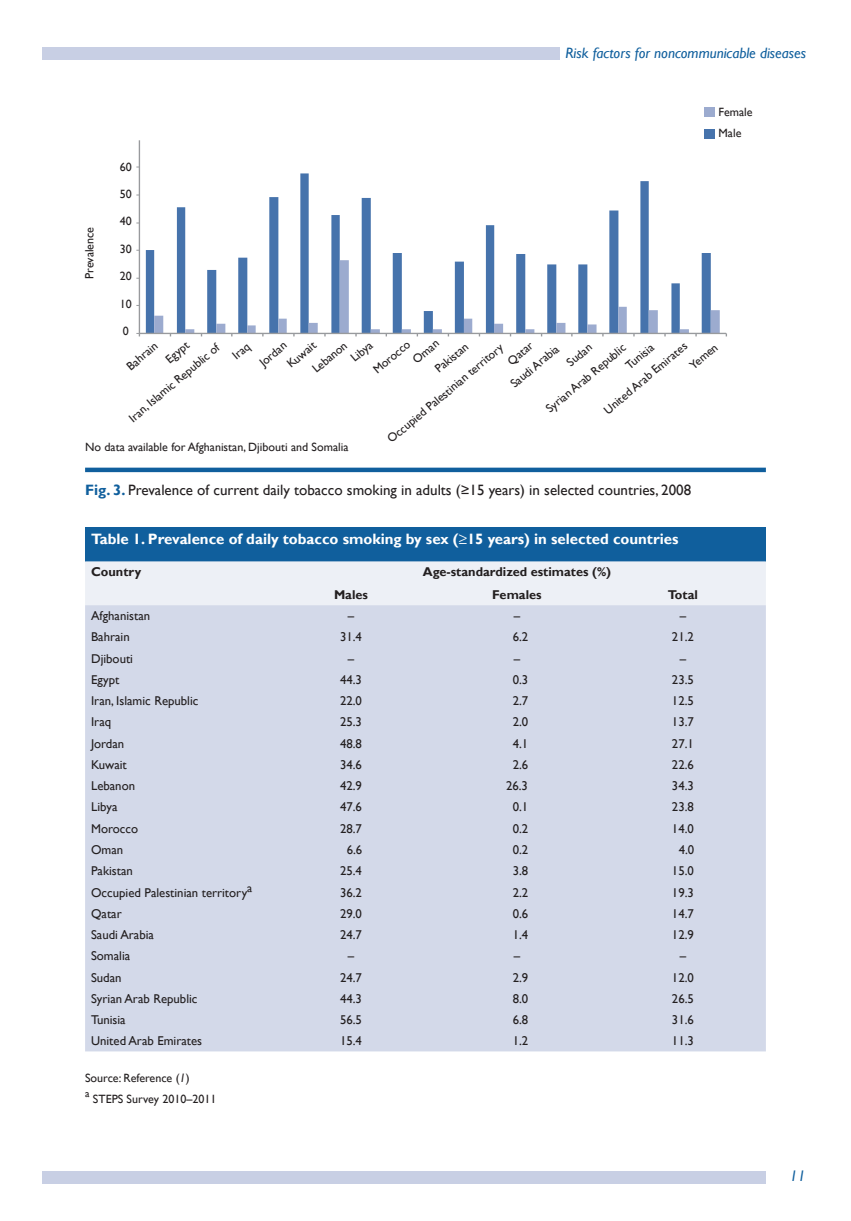
<style>
.page{position:relative;width:851px;height:1221px;background:#fff}
.page>*{position:absolute;margin:0;border:0;box-sizing:border-box;transform-origin:0 0}
.t1{font:15px "Gill Sans";color:#231f20}
.t2{font:700 15px "Gill Sans";color:#fff}
.t3{font:italic 15px "Gill Sans";color:#105f9d}
.t4{font:12.75px "Gill Sans";color:#231f20}
.t5{font:700 12.75px "Gill Sans";color:#231f20}
.Data{font:12px "Gill Sans";color:#231f20}
.Data-2{font:10.5px "Gill Sans";color:#231f20}
.s1{font-weight:700;color:#105f9d}
.s2{font-style:italic}
</style>
<div class="page">
<div style="left:43px;top:1170px;width:722px;height:13px;background:#c8cfe4"></div>
<div style="left:43px;top:47px;width:516px;height:12px;background:#c8cfe4"></div>
<svg style="left:146px;top:173px;width:564px;height:160px"></svg>
<hr style="left:139px;top:140px;width:1px;height:193px;background:#989a9d">
<hr style="left:139px;top:333px;width:587px;height:1px;background:#989a9d">
<svg style="left:154px;top:260px;width:565px;height:76px"></svg>
<div style="left:85px;top:527px;width:680px;height:34px;background:#105f9d"></div>
<div style="left:85px;top:561px;width:680px;height:44px;background:#edf0f6"></div>
<div style="left:85px;top:605px;width:680px;height:446px;background:#d3d9e9"></div>
<div style="left:85px;top:467px;width:680px;height:5px;background:#105f9d"></div>
<div style="left:704px;top:107px;width:10px;height:10px;background:#9cabcf"></div>
<div style="left:704px;top:129px;width:10px;height:9px;background:#4673ac"></div>
<p class="t3" style="left:565px;top:44px;width:242px">Risk factors for noncommunicable diseases</p>
<p class="Data" style="left:82px;top:279px;width:53px;rotate:-90deg">Prevalence</p>
<p class="Data" style="left:120px;top:159px;width:13px">60</p>
<p class="Data" style="left:120px;top:187px;width:13px">50</p>
<p class="Data" style="left:120px;top:214px;width:13px">40</p>
<p class="Data" style="left:120px;top:242px;width:13px">30</p>
<p class="Data" style="left:120px;top:269px;width:13px">20</p>
<p class="Data" style="left:120px;top:296px;width:13px">10</p>
<p class="Data" style="left:123px;top:324px;width:7px">0</p>
<p class="Data" style="left:718px;top:104px;width:35px">Female</p>
<p class="Data" style="left:718px;top:126px;width:24px">Male</p>
<p class="Data" style="left:410px;top:355px;width:32px;rotate:-40deg">Oman</p>
<p class="Data" style="left:163px;top:355px;width:28px;rotate:-40deg">Egypt</p>
<p class="Data" style="left:256px;top:358px;width:33px;rotate:-40deg">Jordan</p>
<p class="Data" style="left:284px;top:360px;width:35px;rotate:-40deg">Kuwait</p>
<p class="Data" style="left:370px;top:366px;width:46px;rotate:-40deg">Morocco</p>
<p class="Data" style="left:348px;top:354px;width:26px;rotate:-40deg">Libya</p>
<p class="Data" style="left:126px;top:414px;width:115px;rotate:-40deg">Iran, Islamic Republic of</p>
<p class="Data" style="left:505px;top:357px;width:30px;rotate:-40deg">Qatar</p>
<p class="Data" style="left:309px;top:365px;width:43px;rotate:-40deg">Lebanon</p>
<p class="Data" style="left:601px;top:406px;width:106px;rotate:-40deg">United Arab Emirates</p>
<p class="Data" style="left:124px;top:362px;width:38px;rotate:-40deg">Bahrain</p>
<p class="Data" style="left:229px;top:351px;width:20px;rotate:-40deg">Iraq</p>
<p class="Data" style="left:432px;top:365px;width:41px;rotate:-40deg">Pakistan</p>
<p class="Data" style="left:622px;top:361px;width:34px;rotate:-40deg">Tunisia</p>
<p class="Data" style="left:563px;top:358px;width:30px;rotate:-40deg">Sudan</p>
<p class="Data" style="left:384px;top:435px;width:148px;rotate:-40deg">Occupied Palestinian territory</p>
<p class="Data" style="left:507px;top:380px;width:61px;rotate:-40deg">Saudi Arabia</p>
<p class="Data" style="left:686px;top:361px;width:34px;rotate:-40deg">Yemen</p>
<p class="Data" style="left:543px;top:405px;width:102px;rotate:-40deg">Syrian Arab Republic</p>
<p class="Data" style="left:85px;top:439px;width:265px">No data available for Afghanistan, Djibouti and Somalia</p>
<p class="t1" style="left:85px;top:481px;width:607px"><span class="s1">Fig. 3.</span> Prevalence of current daily tobacco smoking in adults (≥15 years) in selected countries, 2008</p>
<p class="t2" style="left:91px;top:529px;width:589px">Table 1. Prevalence of daily tobacco smoking by sex (≥15 years) in selected countries</p>
<p class="t5" style="left:91px;top:564px;width:52px">Country</p>
<p class="t5" style="left:423px;top:564px;width:190px">Age-standardized estimates (%)</p>
<p class="t5" style="left:334px;top:586px;width:35px">Males</p>
<p class="t5" style="left:492px;top:586px;width:51px">Females</p>
<p class="t5" style="left:667px;top:586px;width:32px">Total</p>
<p class="t4" style="left:91px;top:608px;width:61px">Afghanistan</p>
<p class="t4" style="left:348px;top:608px;width:8px">–</p>
<p class="t4" style="left:513px;top:608px;width:8px">–</p>
<p class="t4" style="left:679px;top:608px;width:8px">–</p>
<p class="t4" style="left:91px;top:629px;width:40px">Bahrain</p>
<p class="t4" style="left:340px;top:629px;width:23px">31.4</p>
<p class="t4" style="left:512px;top:629px;width:17px">6.2</p>
<p class="t4" style="left:671px;top:629px;width:23px">21.2</p>
<p class="t4" style="left:91px;top:650px;width:43px">Djibouti</p>
<p class="t4" style="left:348px;top:650px;width:8px">–</p>
<p class="t4" style="left:513px;top:650px;width:8px">–</p>
<p class="t4" style="left:679px;top:650px;width:8px">–</p>
<p class="t4" style="left:91px;top:672px;width:30px">Egypt</p>
<p class="t4" style="left:340px;top:672px;width:23px">44.3</p>
<p class="t4" style="left:512px;top:672px;width:17px">0.3</p>
<p class="t4" style="left:671px;top:672px;width:23px">23.5</p>
<p class="t4" style="left:91px;top:693px;width:109px">Iran, Islamic Republic</p>
<p class="t4" style="left:340px;top:693px;width:23px">22.0</p>
<p class="t4" style="left:512px;top:693px;width:17px">2.7</p>
<p class="t4" style="left:671px;top:693px;width:23px">12.5</p>
<p class="t4" style="left:91px;top:714px;width:22px">Iraq</p>
<p class="t4" style="left:340px;top:714px;width:23px">25.3</p>
<p class="t4" style="left:512px;top:714px;width:17px">2.0</p>
<p class="t4" style="left:671px;top:714px;width:23px">13.7</p>
<p class="t4" style="left:91px;top:736px;width:35px">Jordan</p>
<p class="t4" style="left:340px;top:736px;width:23px">48.8</p>
<p class="t4" style="left:512px;top:736px;width:17px">4.1</p>
<p class="t4" style="left:671px;top:736px;width:23px">27.1</p>
<p class="t4" style="left:91px;top:757px;width:37px">Kuwait</p>
<p class="t4" style="left:340px;top:757px;width:23px">34.6</p>
<p class="t4" style="left:512px;top:757px;width:17px">2.6</p>
<p class="t4" style="left:671px;top:757px;width:23px">22.6</p>
<p class="t4" style="left:91px;top:778px;width:45px">Lebanon</p>
<p class="t4" style="left:340px;top:778px;width:23px">42.9</p>
<p class="t4" style="left:506px;top:778px;width:23px">26.3</p>
<p class="t4" style="left:671px;top:778px;width:23px">34.3</p>
<p class="t4" style="left:91px;top:799px;width:28px">Libya</p>
<p class="t4" style="left:340px;top:799px;width:23px">47.6</p>
<p class="t4" style="left:512px;top:799px;width:17px">0.1</p>
<p class="t4" style="left:671px;top:799px;width:23px">23.8</p>
<p class="t4" style="left:91px;top:821px;width:48px">Morocco</p>
<p class="t4" style="left:340px;top:821px;width:23px">28.7</p>
<p class="t4" style="left:512px;top:821px;width:17px">0.2</p>
<p class="t4" style="left:671px;top:821px;width:23px">14.0</p>
<p class="t4" style="left:91px;top:842px;width:34px">Oman</p>
<p class="t4" style="left:347px;top:842px;width:17px">6.6</p>
<p class="t4" style="left:512px;top:842px;width:17px">0.2</p>
<p class="t4" style="left:678px;top:842px;width:17px">4.0</p>
<p class="t4" style="left:91px;top:863px;width:43px">Pakistan</p>
<p class="t4" style="left:340px;top:863px;width:23px">25.4</p>
<p class="t4" style="left:512px;top:863px;width:17px">3.8</p>
<p class="t4" style="left:671px;top:863px;width:23px">15.0</p>
<p class="t4" style="left:91px;top:884px;width:158px">Occupied Palestinian territory</p>
<p class="t4" style="left:340px;top:884px;width:23px">36.2</p>
<p class="t4" style="left:512px;top:884px;width:17px">2.2</p>
<p class="t4" style="left:671px;top:884px;width:23px">19.3</p>
<p class="Data" style="left:247px;top:881px;width:7px">a</p>
<p class="t4" style="left:91px;top:906px;width:32px">Qatar</p>
<p class="t4" style="left:340px;top:906px;width:23px">29.0</p>
<p class="t4" style="left:512px;top:906px;width:17px">0.6</p>
<p class="t4" style="left:671px;top:906px;width:23px">14.7</p>
<p class="t4" style="left:91px;top:927px;width:64px">Saudi Arabia</p>
<p class="t4" style="left:340px;top:927px;width:23px">24.7</p>
<p class="t4" style="left:512px;top:927px;width:17px">1.4</p>
<p class="t4" style="left:671px;top:927px;width:23px">12.9</p>
<p class="t4" style="left:91px;top:948px;width:41px">Somalia</p>
<p class="t4" style="left:348px;top:948px;width:8px">–</p>
<p class="t4" style="left:513px;top:948px;width:8px">–</p>
<p class="t4" style="left:679px;top:948px;width:8px">–</p>
<p class="t4" style="left:91px;top:969px;width:32px">Sudan</p>
<p class="t4" style="left:340px;top:969px;width:23px">24.7</p>
<p class="t4" style="left:512px;top:969px;width:17px">2.9</p>
<p class="t4" style="left:671px;top:969px;width:23px">12.0</p>
<p class="t4" style="left:91px;top:991px;width:108px">Syrian Arab Republic</p>
<p class="t4" style="left:340px;top:991px;width:23px">44.3</p>
<p class="t4" style="left:512px;top:991px;width:17px">8.0</p>
<p class="t4" style="left:671px;top:991px;width:23px">26.5</p>
<p class="t4" style="left:91px;top:1012px;width:36px">Tunisia</p>
<p class="t4" style="left:340px;top:1012px;width:23px">56.5</p>
<p class="t4" style="left:512px;top:1012px;width:17px">6.8</p>
<p class="t4" style="left:671px;top:1012px;width:23px">31.6</p>
<p class="t4" style="left:91px;top:1033px;width:112px">United Arab Emirates</p>
<p class="t4" style="left:340px;top:1033px;width:23px">15.4</p>
<p class="t4" style="left:512px;top:1033px;width:17px">1.2</p>
<p class="t4" style="left:671px;top:1033px;width:23px">11.3</p>
<p class="Data" style="left:85px;top:1070px;width:106px">Source: Reference (<span class="s2">1</span>)</p>
<p class="Data-2" style="left:85px;top:1087px;width:6px">a</p>
<p class="Data" style="left:93px;top:1092px;width:125px">STEPS Survey 2010–2011</p>
<p class="t3" style="left:789px;top:1167px;width:17px">11</p>
</div>
